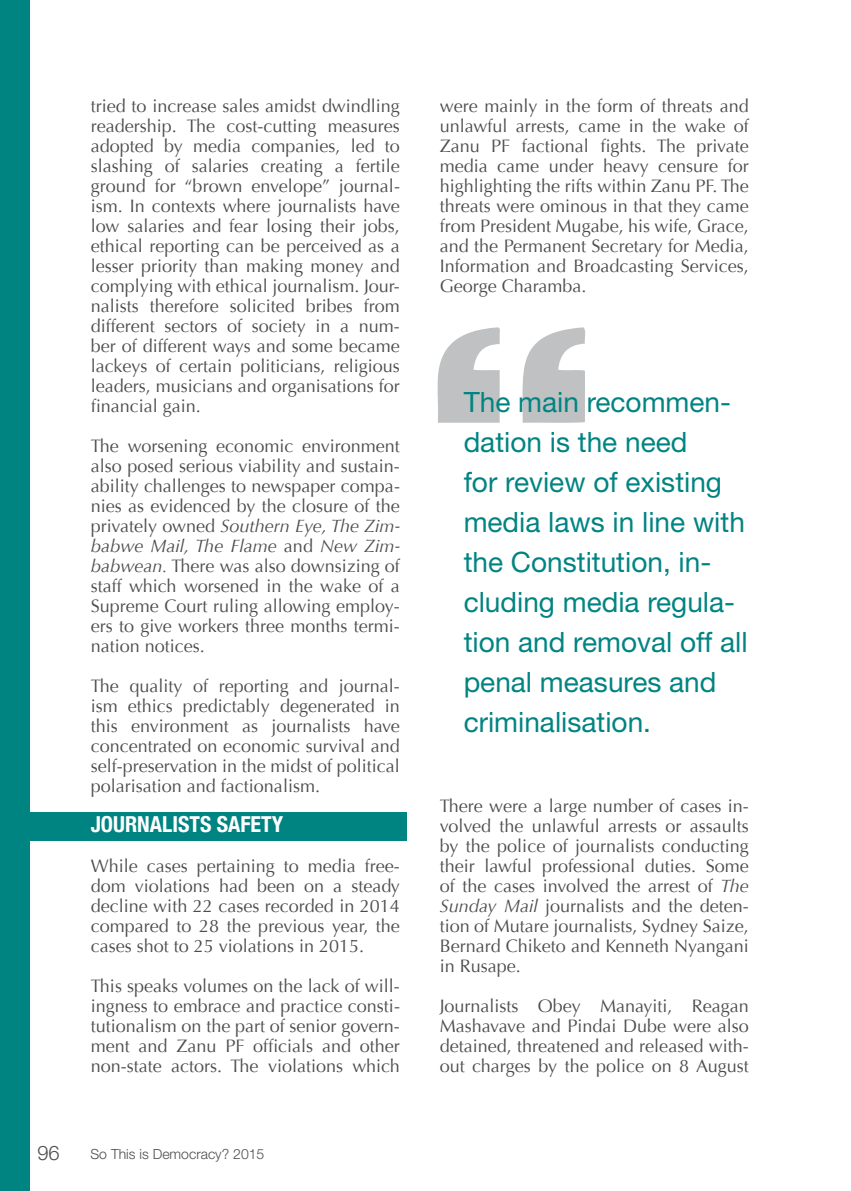
<style>
.page{position:relative;width:851px;height:1191px;background:#fff}
.page>*{position:absolute;margin:0;border:0;box-sizing:border-box;transform-origin:0 0}
.t1{font:28px/40px "Helvetica Neue";color:#008482}
.t2{font:700 condensed 22px "Helvetica Neue";color:#fff}
.t3{font:300 20px "Helvetica Neue";color:#4d4d4f}
.t4{font:18px/20px "Optima";color:#4d4d4f;text-align:justify}
.t5{font:300 14px "Helvetica Neue";color:#4d4d4f}
.s1{font-style:italic}
</style>
<div class="page">
<div style="left:0;top:812px;width:406px;height:28px;background:#008482"></div>
<svg style="left:437px;top:327px;width:63px;height:96px"></svg>
<svg style="left:522px;top:327px;width:64px;height:96px"></svg>
<div style="left:0;top:0;width:30px;height:1191px;background:#008482"></div>
<p class="t4" style="left:91px;top:96px;width:311px">tried to increase sales amidst dwindling readership. The cost-cutting measures adopted by media companies, led to slashing of salaries creating a fertile ground for “brown envelope” journal&shy;ism. In contexts where journalists have low salaries and fear losing their jobs, ethical reporting can be perceived as a lesser priority than making money and complying with ethical journalism. Jour&shy;nalists therefore solicited bribes from different sectors of society in a num&shy;ber of different ways and some became lackeys of certain politicians, religious leaders, musicians and organisations for financial gain.</p>
<p class="t4" style="left:91px;top:436px;width:311px">The worsening economic environment also posed serious viability and sustain&shy;ability challenges to newspaper compa&shy;nies as evidenced by the closure of the privately owned <span class="s1">Southern Eye, The Zim&shy;babwe Mail, The Flame</span> and <span class="s1">New Zim&shy;babwean.</span> There was also downsizing of staff which worsened in the wake of a Supreme Court ruling allowing employ&shy;ers to give workers three months termi&shy;nation notices.</p>
<p class="t4" style="left:91px;top:676px;width:310px">The quality of reporting and journal&shy;ism ethics predictably degenerated in this environment as journalists have concentrated on economic survival and self-preservation in the midst of political polarisation and factionalism.</p>
<p class="t2" style="left:91px;top:806px;width:194px">JOURNALISTS SAFETY</p>
<p class="t4" style="left:91px;top:856px;width:311px">While cases pertaining to media free&shy;dom violations had been on a steady decline with 22 cases recorded in 2014 compared to 28 the previous year, the cases shot to 25 violations in 2015.</p>
<p class="t4" style="left:91px;top:976px;width:311px">This speaks volumes on the lack of will&shy;ingness to embrace and practice consti&shy;tutionalism on the part of senior govern&shy;ment and Zanu PF officials and other non-state actors. The violations which</p>
<p class="t3" style="left:37px;top:1140px;width:24px">96</p>
<p class="t5" style="left:90px;top:1145px;width:175px">So This is Democracy? 2015</p>
<p class="t4" style="left:439px;top:96px;width:311px">were mainly in the form of threats and unlawful arrests, came in the wake of Zanu PF factional fights. The private media came under heavy censure for highlighting the rifts within Zanu PF. The threats were ominous in that they came from President Mugabe, his wife, Grace, and the Permanent Secretary for Media, Information and Broadcasting Services, George Charamba.</p>
<h1 class="t1" style="left:463px;top:382px;width:285px">The main recommen&shy;dation is the need<br>for review of existing media laws in line with the Constitution, in&shy;cluding media regula&shy;tion and removal off all penal measures and criminalisation.</h1>
<p class="t4" style="left:439px;top:796px;width:311px">There were a large number of cases in&shy;volved the unlawful arrests or assaults by the police of journalists conducting their lawful professional duties. Some of the cases involved the arrest of <span class="s1">The Sunday Mail</span> journalists and the deten&shy;tion of Mutare journalists, Sydney Saize, Bernard Chiketo and Kenneth Nyangani in Rusape.</p>
<p class="t4" style="left:439px;top:996px;width:311px">Journalists Obey Manayiti, Reagan Mashavave and Pindai Dube were also detained, threatened and released with&shy;out charges by the police on 8 August</p>
</div>
